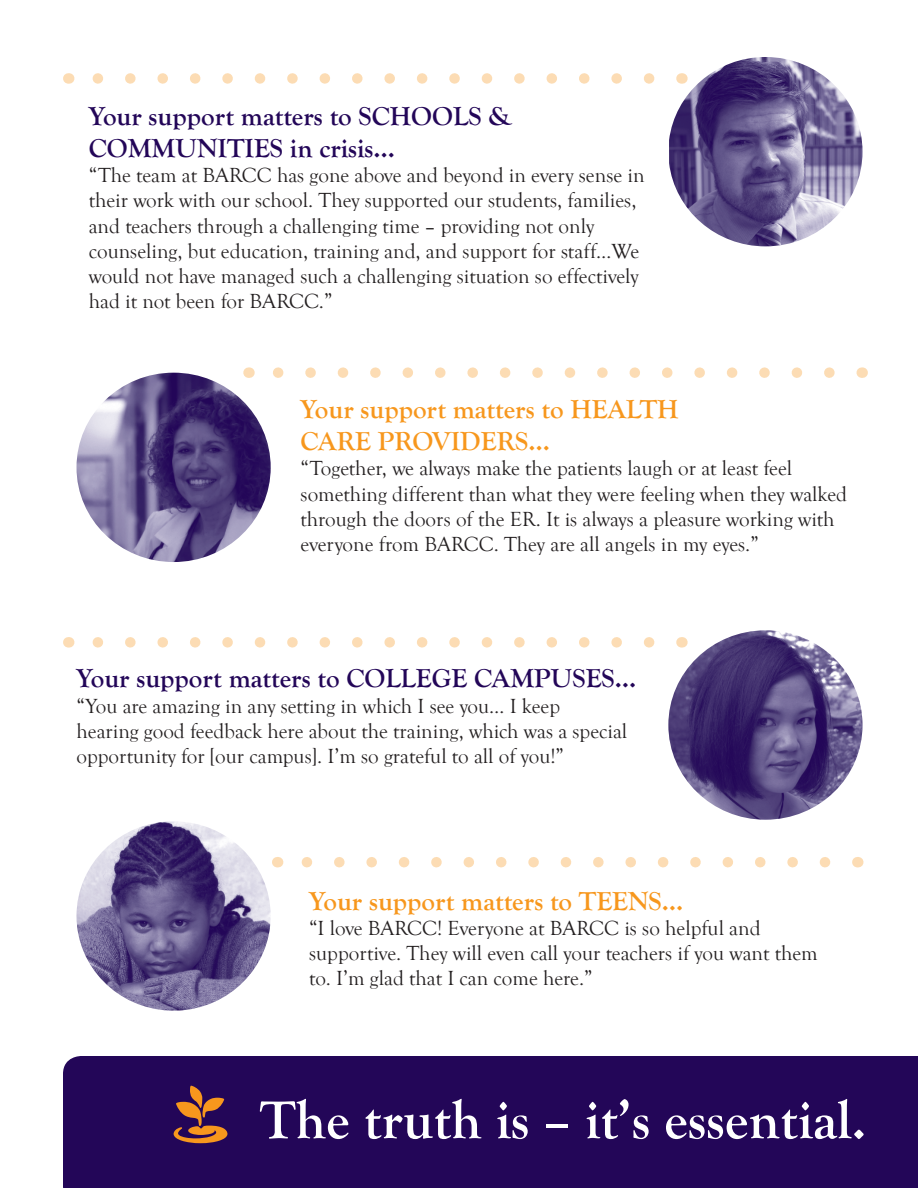
<style>
.page{position:relative;width:918px;height:1188px;background:#fff}
.page>*{position:absolute;margin:0;border:0;box-sizing:border-box;transform-origin:0 0}
.t1{font:700 55.5px "Goudy Old Style T";color:#fff}
.t2{font:700 27px/32.4px "Goudy Old Style T";color:#230658}
.t3{font:700 27px "Goudy Old Style T";color:#f7971d}
.t4{font:21px/25.2px "Goudy Old Style T";color:#231f20}
</style>
<div class="page">
<div style="left:63px;top:1056px;width:855px;height:132px;background:#230658"></div>
<img style="left:668px;top:630px;width:195px;height:190px">
<svg style="left:92px;top:73px;width:557px;height:11px"></svg>
<img style="left:76px;top:373px;width:195px;height:189px">
<img style="left:669px;top:57px;width:194px;height:189px">
<img style="left:76px;top:821px;width:195px;height:190px">
<svg style="left:265px;top:367px;width:564px;height:11px"></svg>
<svg style="left:92px;top:637px;width:557px;height:11px"></svg>
<svg style="left:301px;top:857px;width:524px;height:10px"></svg>
<svg style="left:174px;top:1086px;width:53px;height:57px;background:#7a413f"></svg>
<p class="t2" style="left:89px;top:100px;width:425px">Your support matters to SCHOOLS &amp;<br>COMMUNITIES in crisis…</p>
<p class="t4" style="left:89px;top:163px;width:557px">“The team at BARCC has gone above and beyond in every sense in their work with our school. They supported our students, families, and teachers through a challenging time – providing not only counseling, but education, training and, and support for staff…We would not have managed such a challenging situation so effectively had it not been for BARCC.”</p>
<p class="t3" style="left:301px;top:394px;width:379px">Your support matters to HEALTH</p>
<p class="t3" style="left:301px;top:426px;width:251px">CARE PROVIDERS…</p>
<p class="t4" style="left:301px;top:456px;width:548px">“Together, we always make the patients laugh or at least feel something different than what they were feeling when they walked through the doors of the ER. It is always a pleasure working with everyone from BARCC. They are all angels in my eyes.”</p>
<p class="t2" style="left:76px;top:663px;width:561px">Your support matters to COLLEGE CAMPUSES…</p>
<p class="t4" style="left:76px;top:694px;width:552px">“You are amazing in any setting in which I see you… I keep hearing good feedback here about the training, which was a special opportunity for [our campus]. I’m so grateful to all of you!”</p>
<p class="t3" style="left:309px;top:886px;width:376px">Your support matters to TEENS…</p>
<p class="t4" style="left:309px;top:916px;width:510px">“I love BARCC! Everyone at BARCC is so helpful and supportive. They will even call your teachers if you want them to. I’m glad that I can come here.”</p>
<p class="t1" style="left:260px;top:1089px;width:608px">The truth is – it’s essential.</p>
</div>
